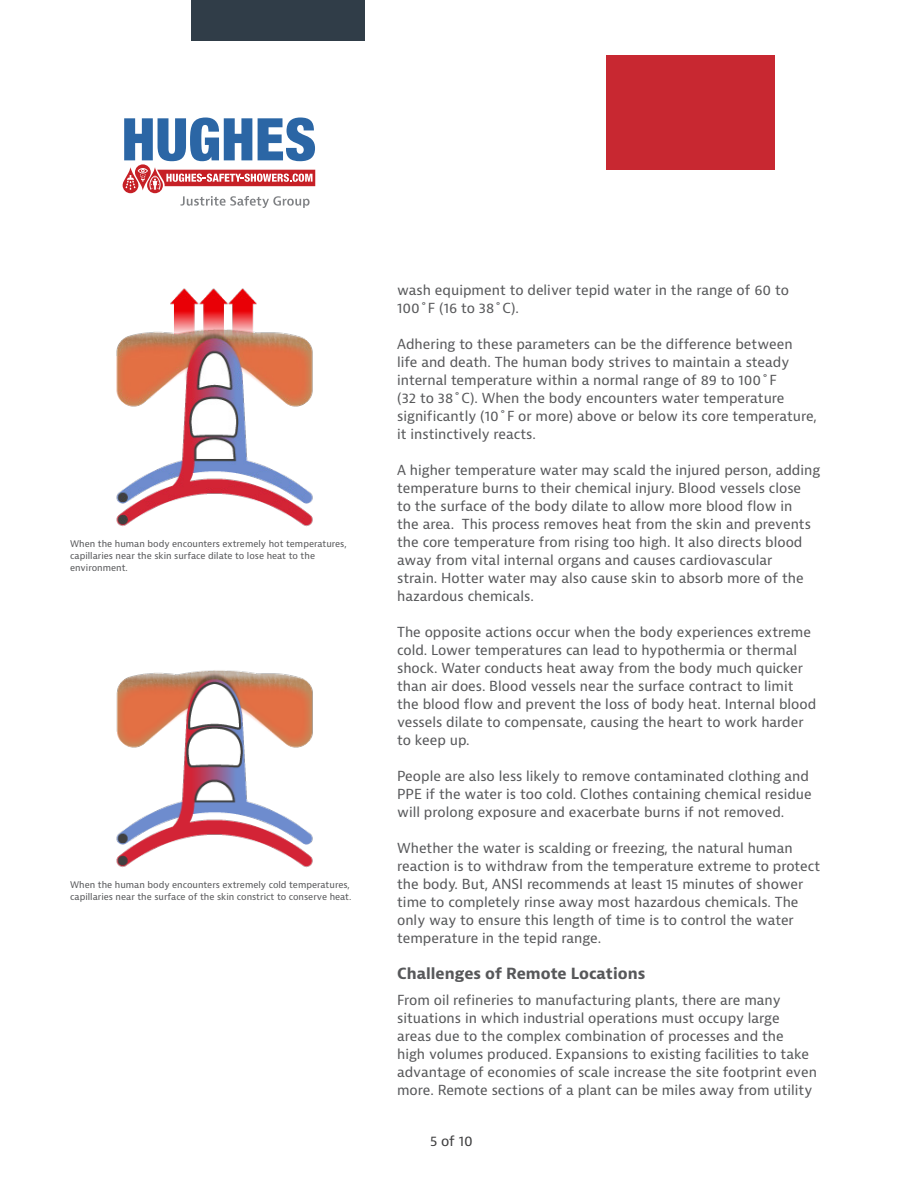
<style>
.page{position:relative;width:918px;height:1188px;background:#fff}
.page>*{position:absolute;margin:0;border:0;box-sizing:border-box;transform-origin:0 0}
.t1{font:700 15px "Bernina Sans";color:#57585a}
.t2{font:13.5px/18px "Bernina Sans";color:#57585a}
.t3{font:13.5px "Bernina Sans";color:#3e3e3f}
.t4{font:9px/12px "Bernina Sans";color:#57585a}
</style>
<div class="page">
<svg style="left:123px;top:118px;width:192px;height:90px"></svg>
<div style="left:191px;top:0;width:174px;height:41px;background:#303d48"></div>
<div style="left:606px;top:55px;width:168px;height:115px;background:#c82831"></div>
<img style="left:116px;top:288px;width:197px;height:239px">
<img style="left:116px;top:670px;width:197px;height:198px">
<p class="t4" style="left:70px;top:538px;width:278px">When the human body encounters extremely hot temperatures, capillaries near the skin surface dilate to lose heat to the environment.</p>
<p class="t4" style="left:70px;top:879px;width:283px">When the human body encounters extremely cold temperatures, capillaries near the surface of the skin constrict to conserve heat.</p>
<p class="t2" style="left:397px;top:281px;width:393px">wash equipment to deliver tepid water in the range of 60 to<br>100˚F (16 to 38˚C).</p>
<p class="t2" style="left:397px;top:335px;width:421px">Adhering to these parameters can be the difference between<br>life and death. The human body strives to maintain a steady internal temperature within a normal range of 89 to 100˚F<br>(32 to 38˚C). When the body encounters water temperature significantly (10˚F or more) above or below its core temperature, it instinctively reacts.</p>
<p class="t2" style="left:397px;top:461px;width:425px">A higher temperature water may scald the injured person, adding temperature burns to their chemical injury. Blood vessels close<br>to the surface of the body dilate to allow more blood flow in<br>the area. This process removes heat from the skin and prevents the core temperature from rising too high. It also directs blood away from vital internal organs and causes cardiovascular<br>strain. Hotter water may also cause skin to absorb more of the hazardous chemicals.</p>
<p class="t2" style="left:397px;top:623px;width:421px">The opposite actions occur when the body experiences extreme cold. Lower temperatures can lead to hypothermia or thermal shock. Water conducts heat away from the body much quicker than air does. Blood vessels near the surface contract to limit the blood flow and prevent the loss of body heat. Internal blood vessels dilate to compensate, causing the heart to work harder to keep up.</p>
<p class="t2" style="left:397px;top:767px;width:416px">People are also less likely to remove contaminated clothing and<br>PPE if the water is too cold. Clothes containing chemical residue will prolong exposure and exacerbate burns if not removed.</p>
<p class="t2" style="left:397px;top:839px;width:425px">Whether the water is scalding or freezing, the natural human reaction is to withdraw from the temperature extreme to protect the body. But, ANSI recommends at least 15 minutes of shower time to completely rinse away most hazardous chemicals. The only way to ensure this length of time is to control the water temperature in the tepid range.</p>
<p class="t1" style="left:397px;top:964px;width:250px">Challenges of Remote Locations</p>
<p class="t2" style="left:397px;top:991px;width:421px">From oil refineries to manufacturing plants, there are many situations in which industrial operations must occupy large areas due to the complex combination of processes and the<br>high volumes produced. Expansions to existing facilities to take advantage of economies of scale increase the site footprint even more. Remote sections of a plant can be miles away from utility</p>
<p class="t3" style="left:430px;top:1132px;width:44px">5 of 10</p>
</div>
